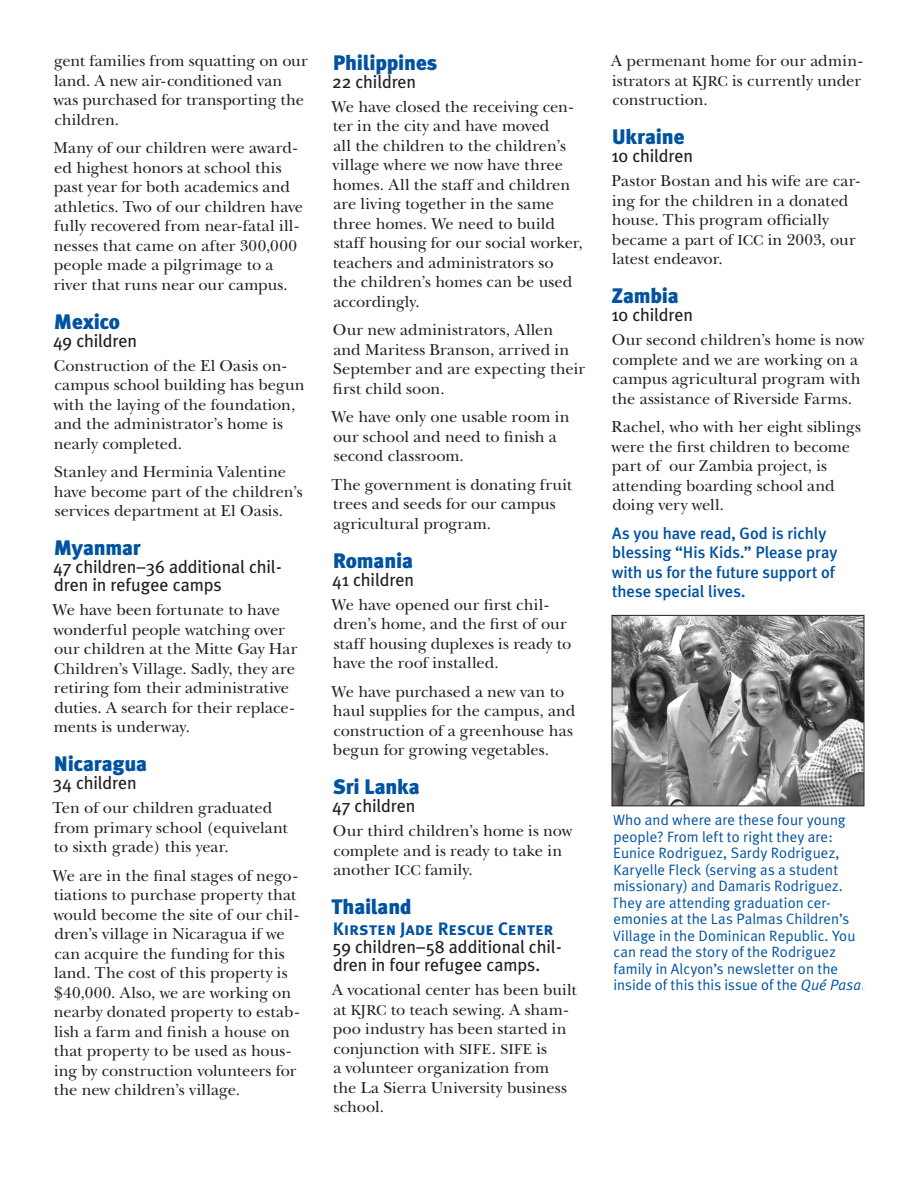
<style>
.page{position:relative;width:918px;height:1188px;background:#fff}
.page>*{position:absolute;margin:0;border:0;box-sizing:border-box;transform-origin:0 0}
.t1{font:900 21px "Meta Plus";letter-spacing:-.01em;color:#0153a0}
.t2{font:18px/18px "Meta Plus";letter-spacing:-.005em;color:#231f20}
.t3{font:18px "Meta Plus Bold Caps";letter-spacing:-.01em;color:#0153a0}
.t4{font:16.5px/19.5px "New Baskerville";color:#231f20}
.t5{font:500 16.5px/19.5px "Meta Plus";color:#0153a0}
.t6{font:15px/16.5px "Meta Plus Normal";letter-spacing:.005em;color:#0153a0}
.s1{font-size:15px}
.s2{font-style:italic}
</style>
<div class="page">
<img style="left:614px;top:617px;width:248px;height:187px">
<div style="left:612px;top:615px;width:252px;height:191px;border:1px solid #231f20"></div>
<p class="t4" style="left:53px;top:51px;width:256px">gent families from squatting on our land. A new air-conditioned van was purchased for transporting the children.</p>
<p class="t4" style="left:54px;top:138px;width:251px">Many of our children were award&shy;ed highest honors at school this past year for both academics and athletics. Two of our children have fully recovered from near-fatal ill&shy;nesses that came on after 300,000 people made a pilgrimage to a river that runs near our campus.</p>
<p class="t1" style="left:54px;top:309px;width:68px">Mexico</p>
<p class="t2" style="left:53px;top:331px;width:85px">49 children</p>
<p class="t4" style="left:53px;top:356px;width:253px">Construction of the El Oasis on&shy;campus school building has begun with the laying of the foundation, and the administrator’s home is nearly completed.</p>
<p class="t4" style="left:54px;top:462px;width:250px">Stanley and Herminia Valentine have become part of the children’s services department at El Oasis.</p>
<p class="t1" style="left:54px;top:535px;width:88px">Myanmar</p>
<p class="t2" style="left:53px;top:558px;width:230px">47 children–36 additional chil&shy;dren in refugee camps</p>
<p class="t4" style="left:53px;top:600px;width:246px">We have been fortunate to have wonderful people watching over our children at the Mitte Gay Har<br>Children’s Village. Sadly, they are retiring fom their administrative duties. A search for their replace&shy;ments is underway.</p>
<p class="t1" style="left:54px;top:751px;width:95px">Nicaragua</p>
<p class="t2" style="left:53px;top:774px;width:86px">34 children</p>
<p class="t4" style="left:52px;top:798px;width:237px">Ten of our children graduated from primary school (equivelant to sixth grade) this year.</p>
<p class="t4" style="left:53px;top:866px;width:248px">We are in the final stages of nego&shy;tiations to purchase property that would become the site of our chil&shy;dren’s village in Nicaragua if we can acquire the funding for this land. The cost of this property is $40,000. Also, we are working on nearby donated property to estab&shy;lish a farm and finish a house on that property to be used as hous&shy;ing by construction volunteers for the new children’s village.</p>
<p class="t1" style="left:333px;top:50px;width:106px">Philippines</p>
<p class="t2" style="left:332px;top:73px;width:85px">22 children</p>
<p class="t4" style="left:332px;top:97px;width:253px">We have closed the receiving cen&shy;ter in the city and have moved<br>all the children to the children’s village where we now have three homes. All the staff and children are living together in the same three homes. We need to build staff housing for our social worker, teachers and administrators so<br>the children’s homes can be used accordingly.</p>
<p class="t4" style="left:333px;top:321px;width:254px">Our new administrators, Allen<br>and Maritess Branson, arrived in<br>September and are expecting their first child soon.</p>
<p class="t4" style="left:332px;top:408px;width:240px">We have only one usable room in our school and need to finish a second classroom.</p>
<p class="t4" style="left:331px;top:475px;width:242px">The government is donating fruit trees and seeds for our campus agricultural program.</p>
<p class="t1" style="left:333px;top:548px;width:82px">Romania</p>
<p class="t2" style="left:332px;top:571px;width:83px">41 children</p>
<p class="t4" style="left:332px;top:595px;width:241px">We have opened our first chil&shy;dren’s home, and the first of our staff housing duplexes is ready to have the roof installed.</p>
<p class="t4" style="left:332px;top:682px;width:245px">We have purchased a new van to haul supplies for the campus, and construction of a greenhouse has begun for growing vegetables.</p>
<p class="t1" style="left:333px;top:775px;width:88px">Sri Lanka</p>
<p class="t2" style="left:332px;top:797px;width:85px">47 children</p>
<p class="t4" style="left:333px;top:822px;width:241px">Our third children’s home is now complete and is ready to take in another <span class="s1">ICC</span> family.</p>
<p class="t1" style="left:331px;top:895px;width:82px">Thailand</p>
<p class="t3" style="left:333px;top:919px;width:222px">Kirsten Jade Rescue Center</p>
<p class="t2" style="left:333px;top:938px;width:231px">59 children–58 additional chil&shy;dren in four refugee camps.</p>
<p class="t4" style="left:332px;top:981px;width:246px">A vocational center has been built at <span class="s1">KJRC</span> to teach sewing. A sham&shy;poo industry has been started in conjunction with <span class="s1">SIFE</span>. <span class="s1">SIFE</span> is<br>a volunteer organization from<br>the La Sierra University business school.</p>
<p class="t4" style="left:611px;top:51px;width:253px;text-align:justify">A permenant home for our admin&shy;istrators at <span class="s1">KJRC</span> is currently under construction.</p>
<p class="t1" style="left:612px;top:124px;width:74px">Ukraine</p>
<p class="t2" style="left:611px;top:147px;width:83px">10 children</p>
<p class="t4" style="left:612px;top:171px;width:250px">Pastor Bostan and his wife are car&shy;ing for the children in a donated house. This program officially became a part of <span class="s1">ICC</span> in 2003, our latest endeavor.</p>
<p class="t1" style="left:612px;top:283px;width:69px">Zambia</p>
<p class="t2" style="left:611px;top:306px;width:83px">10 children</p>
<p class="t4" style="left:612px;top:330px;width:254px">Our second children’s home is now complete and we are working on a campus agricultural program with the assistance of Riverside Farms.</p>
<p class="t4" style="left:611px;top:417px;width:251px">Rachel, who with her eight siblings were the first children to become part of our Zambia project, is attending boarding school and doing very well.</p>
<p class="t5" style="left:612px;top:523px;width:227px">As you have read, God is richly blessing “His Kids.” Please pray with us for the future support of these special lives.</p>
<p class="t6" style="left:612px;top:812px;width:255px">Who and where are these four young people? From left to right they are:<br>Eunice Rodriguez, Sardy Rodriguez, Karyelle Fleck (serving as a student missionary) and Damaris Rodriguez.<br>They are attending graduation cer&shy;emonies at the Las Palmas Children’s Village in the Dominican Republic. You can read the story of the Rodriguez family in Alcyon’s newsletter on the inside of this this issue of the <span class="s2">Qué Pasa</span>.</p>
</div>
